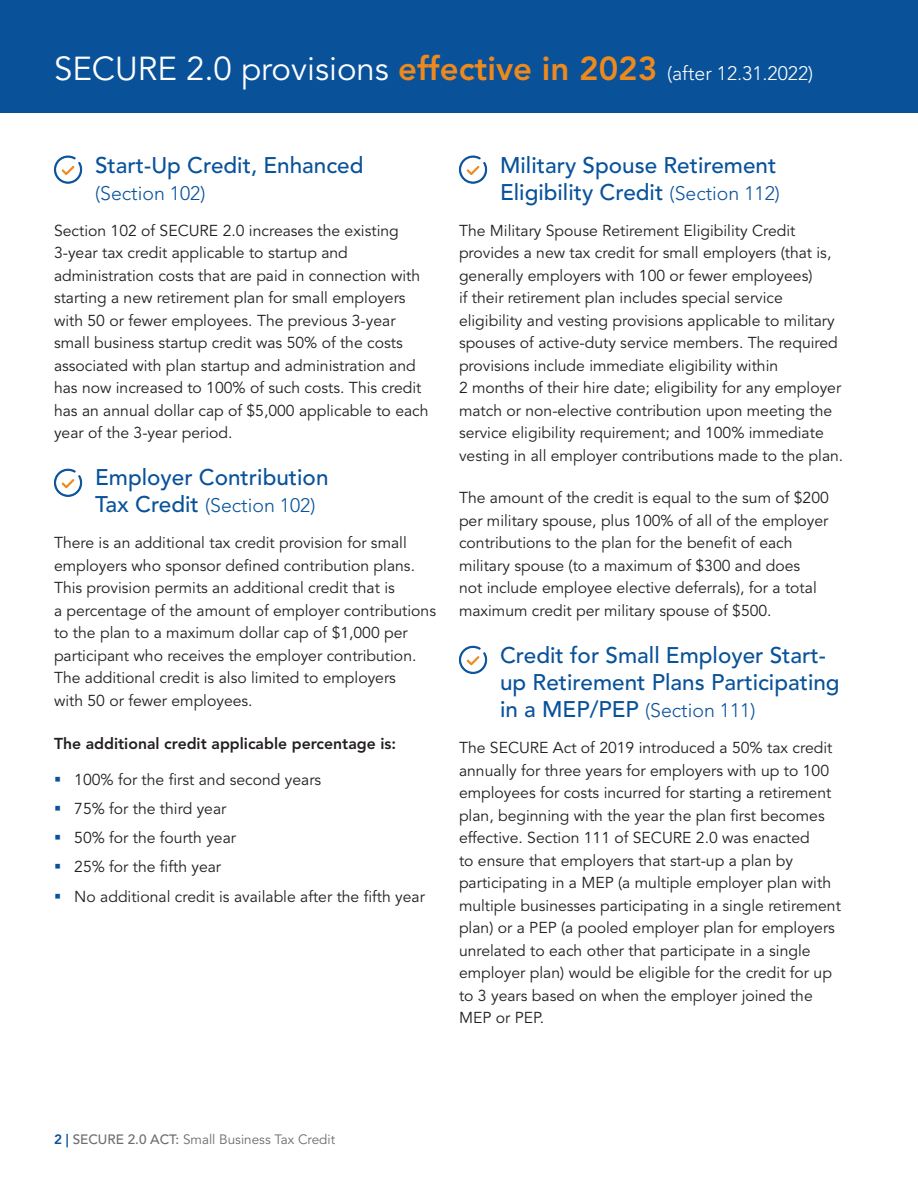
<style>
.page{position:relative;width:918px;height:1188px;background:#fff}
.page>*{position:absolute;margin:0;border:0;box-sizing:border-box;transform-origin:0 0}
.Subheader{font:33px "Avenir LT Std";color:#fff}
.Subhead_2{font:500 22.5px/27px "Avenir LT Std";color:#09529a}
.Subhead_2-2{font:300 19.5px "Avenir LT Std";color:#09529a}
.Body_copy{font:15.75px/22.5px "Avenir LT Std";color:#231f20}
.Body_copy-2{font:800 15.75px "Avenir LT Std";color:#231f20}
.t1{font:13.5px "Avenir LT Std";color:#6c6d70}
.s1{font-weight:800;color:#ed891d}
.s2{font-weight:300;font-size:19.5px}
.s3{font-weight:500;font-size:22.5px}
.s4{font-weight:800;color:#09529a}
.s5{font-weight:500}
</style>
<div class="page">
<div style="left:0;top:0;width:918px;height:112px;background:#09529a"></div>
<svg style="left:54px;top:155px;width:29px;height:29px"></svg>
<svg style="left:459px;top:155px;width:29px;height:29px"></svg>
<svg style="left:459px;top:645px;width:29px;height:29px"></svg>
<svg style="left:54px;top:468px;width:29px;height:29px"></svg>
<p class="Subheader" style="left:54px;top:49px;width:761px">SECURE 2.0 provisions <span class="s1">effective in 2023</span> <span class="s2">(after 12.31.2022)</span></p>
<p class="Subhead_2" style="left:95px;top:152px;width:270px">Start-Up Credit, Enhanced</p>
<p class="Subhead_2-2" style="left:95px;top:182px;width:112px">(Section 102)</p>
<p class="Body_copy" style="left:54px;top:219px;width:376px">Section 102 of SECURE 2.0 increases the existing 3-year tax credit applicable to startup and administration costs that are paid in connection with starting a new retirement plan for small employers with 50 or fewer employees. The previous 3-year small business startup credit was 50% of the costs associated with plan startup and administration and has now increased to 100% of such costs. This credit has an annual dollar cap of $5,000 applicable to each year of the 3-year period.</p>
<p class="Subhead_2" style="left:95px;top:465px;width:235px">Employer Contribution</p>
<p class="Subhead_2-2" style="left:95px;top:494px;width:222px"><span class="s3">Tax Credit</span> (Section 102)</p>
<p class="Body_copy" style="left:54px;top:532px;width:384px">There is an additional tax credit provision for small employers who sponsor defined contribution plans.<br>This provision permits an additional credit that is<br>a percentage of the amount of employer contributions to the plan to a maximum dollar cap of $1,000 per participant who receives the employer contribution.<br>The additional credit is also limited to employers<br>with 50 or fewer employees.</p>
<p class="Body_copy-2" style="left:54px;top:734px;width:344px">The additional credit applicable percentage is:</p>
<p class="Body_copy" style="left:74px;top:768px;width:249px">100% for the first and second years</p>
<p class="Body_copy" style="left:74px;top:798px;width:154px">75% for the third year</p>
<p class="Body_copy" style="left:74px;top:827px;width:163px">50% for the fourth year</p>
<p class="Body_copy" style="left:74px;top:856px;width:148px">25% for the fifth year</p>
<p class="Body_copy" style="left:74px;top:885px;width:352px">No additional credit is available after the fifth year</p>
<p class="Subhead_2" style="left:500px;top:152px;width:281px">Military Spouse Retirement<br>Eligibility Credit <span class="s2">(Section 112)</span></p>
<p class="Body_copy" style="left:459px;top:219px;width:386px">The Military Spouse Retirement Eligibility Credit provides a new tax credit for small employers (that is, generally employers with 100 or fewer employees)<br>if their retirement plan includes special service eligibility and vesting provisions applicable to military spouses of active-duty service members. The required provisions include immediate eligibility within<br>2 months of their hire date; eligibility for any employer match or non-elective contribution upon meeting the service eligibility requirement; and 100% immediate vesting in all employer contributions made to the plan.</p>
<p class="Body_copy" style="left:459px;top:487px;width:371px">The amount of the credit is equal to the sum of $200 per military spouse, plus 100% of all of the employer contributions to the plan for the benefit of each military spouse (to a maximum of $300 and does<br>not include employee elective deferrals), for a total maximum credit per military spouse of $500.</p>
<p class="Subhead_2" style="left:500px;top:642px;width:341px">Credit for Small Employer Start&shy;up Retirement Plans Participating</p>
<p class="Subhead_2-2" style="left:500px;top:699px;width:257px"><span class="s3">in a MEP/PEP</span> (Section 111)</p>
<p class="Body_copy" style="left:459px;top:737px;width:383px">The SECURE Act of 2019 introduced a 50% tax credit annually for three years for employers with up to 100 employees for costs incurred for starting a retirement plan, beginning with the year the plan first becomes effective. Section 111 of SECURE 2.0 was enacted<br>to ensure that employers that start-up a plan by participating in a MEP (a multiple employer plan with multiple businesses participating in a single retirement plan) or a PEP (a pooled employer plan for employers unrelated to each other that participate in a single employer plan) would be eligible for the credit for up to 3 years based on when the employer joined the MEP or PEP.</p>
<p class="t1" style="left:54px;top:1132px;width:283px"><span class="s4">2 |</span> <span class="s5">SECURE 2.0 ACT:</span> Small Business Tax Credit</p>
</div>
